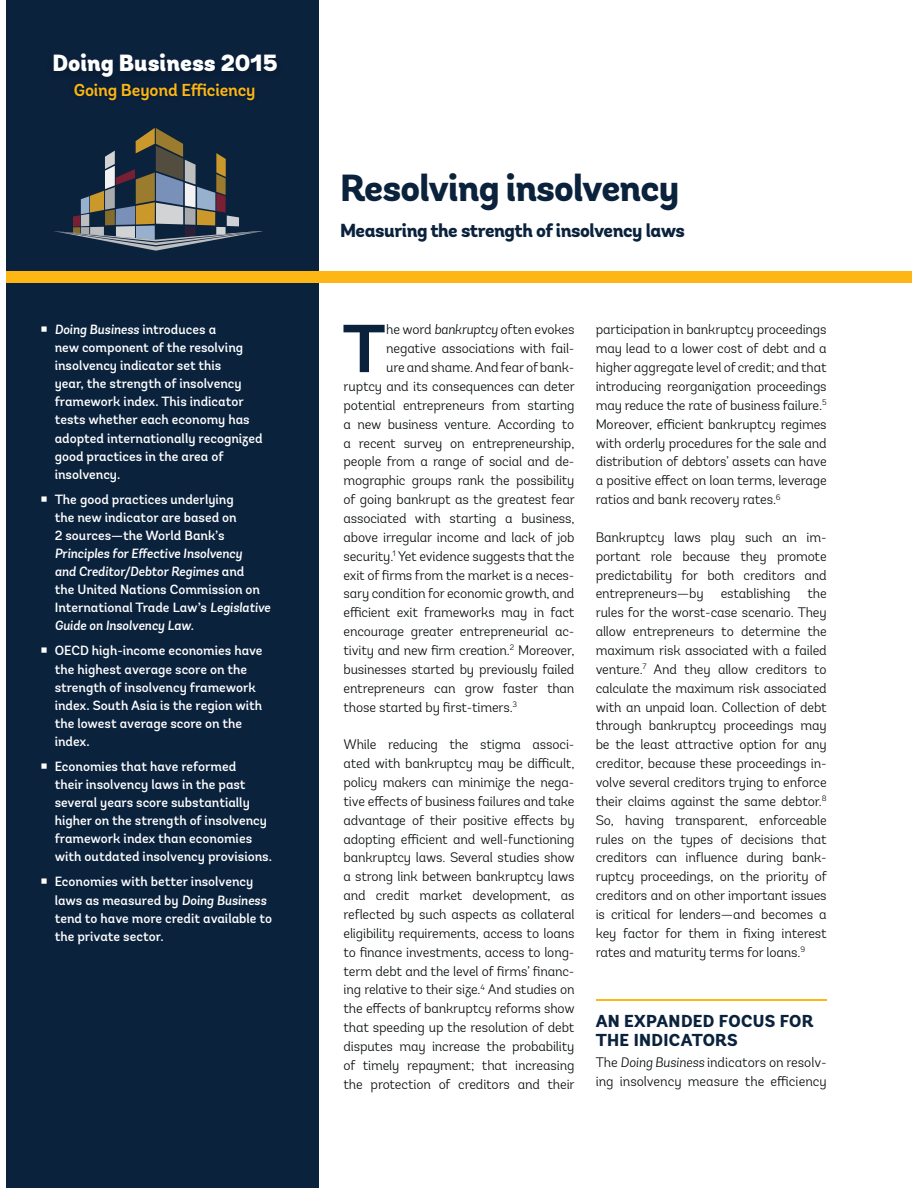
<style>
.page{position:relative;width:918px;height:1188px;background:#fff}
.page>*{position:absolute;margin:0;border:0;box-sizing:border-box;transform-origin:0 0}
.t1{font:700 67.65px "Andes";color:#0b223d}
.t2{font:800 37.65px "Andes";letter-spacing:-.025em;color:#0b223d}
.t3{font:900 23.4px "Andes";color:#fff}
.t4{font:800 18.9px "Andes";letter-spacing:-.025em;color:#0b223d}
.t5{font:800 17.25px/18.9px "Andes";letter-spacing:.02em;color:#0b223d}
.t6{font:600 17.25px "Andes";letter-spacing:-.01em;color:#fdb614}
.t7{font:300 13.8px/18.9px "Andes";letter-spacing:-.01em;color:#040809;text-align:justify}
.t8{font:500 13.35px/18px "Andes";color:#fff}
.t9{font:italic 500 13.35px/18px "Andes";color:#fff}
.s1{font-style:italic}
.s2{font-style:normal}
</style>
<div class="page">
<div style="left:6px;top:0;width:313px;height:1188px;background:#0b223d"></div>
<svg style="left:54px;top:128px;width:209px;height:123px"></svg>
<div style="left:6px;top:272px;width:906px;height:11px;background:#fdb614"></div>
<hr style="left:596px;top:999px;width:231px;height:2px;background:#fdb614">
<h3 class="t3" style="left:52px;top:48px;width:227px">Doing Business 2015</h3>
<p class="t6" style="left:74px;top:80px;width:183px">Going Beyond Efficiency</p>
<p class="t8" style="left:55px;top:321px;width:210px"><span class="s1">Doing Business</span> introduces a<br>new component of the resolving insolvency indicator set this<br>year, the strength of insolvency framework index. This indicator tests whether each economy has adopted internationally recognized good practices in the area of insolvency.</p>
<p class="t8" style="left:55px;top:490px;width:184px">The good practices underlying the new indicator are based on<br>2 sources—the World Bank’s</p>
<p class="t9" style="left:55px;top:544px;width:217px">Principles for Effective Insolvency<br>and Creditor/Debtor Regimes <span class="s2">and<br>the United Nations Commission on International Trade Law’s</span> Legislative Guide on Insolvency Law.</p>
<p class="t8" style="left:55px;top:642px;width:209px">OECD high-income economies have the highest average score on the strength of insolvency framework index. South Asia is the region with the lowest average score on the index.</p>
<p class="t8" style="left:55px;top:757px;width:219px">Economies that have reformed<br>their insolvency laws in the past several years score substantially higher on the strength of insolvency framework index than economies with outdated insolvency provisions.</p>
<p class="t8" style="left:55px;top:873px;width:219px">Economies with better insolvency laws as measured by <span class="s1">Doing Business </span>tend to have more credit available to the private sector.</p>
<h2 class="t2" style="left:340px;top:174px;width:341px">Resolving insolvency</h2>
<h3 class="t4" style="left:340px;top:224px;width:346px">Measuring the strength of insolvency laws</h3>
<h1 class="t1" style="left:343px;top:309px;width:44px">T</h1>
<p class="t7" style="left:386px;top:322px;width:190px">he word <span class="s1">bankruptcy</span> often evokes</p>
<p class="t7" style="left:386px;top:341px;width:190px">negative associations with fail-</p>
<p class="t7" style="left:386px;top:359px;width:190px">ure and shame. And fear of bank-</p>
<p class="t7" style="left:344px;top:378px;width:233px">ruptcy and its consequences can deter</p>
<p class="t7" style="left:344px;top:397px;width:233px">potential entrepreneurs from starting</p>
<p class="t7" style="left:344px;top:416px;width:232px">a new business venture. According to</p>
<p class="t7" style="left:344px;top:435px;width:232px">a recent survey on entrepreneurship,</p>
<p class="t7" style="left:344px;top:454px;width:233px">people from a range of social and de-</p>
<p class="t7" style="left:344px;top:472px;width:233px">mographic groups rank the possibility</p>
<p class="t7" style="left:344px;top:491px;width:233px">of going bankrupt as the greatest fear</p>
<p class="t7" style="left:344px;top:510px;width:233px">associated with starting a business,</p>
<p class="t7" style="left:344px;top:529px;width:233px">above irregular income and lack of job</p>
<p class="t7" style="left:344px;top:548px;width:233px">security.<sup>1</sup> Yet evidence suggests that the</p>
<p class="t7" style="left:344px;top:567px;width:232px">exit of firms from the market is a neces-</p>
<p class="t7" style="left:344px;top:586px;width:232px">sary condition for economic growth, and</p>
<p class="t7" style="left:344px;top:605px;width:232px">efficient exit frameworks may in fact</p>
<p class="t7" style="left:344px;top:623px;width:232px">encourage greater entrepreneurial ac-</p>
<p class="t7" style="left:344px;top:642px;width:232px">tivity and new firm creation.<sup>2</sup> Moreover,</p>
<p class="t7" style="left:343px;top:661px;width:232px">businesses started by previously failed</p>
<p class="t7" style="left:343px;top:680px;width:232px">entrepreneurs can grow faster than</p>
<p class="t7" style="left:343px;top:699px;width:175px">those started by first-timers.<sup>3</sup></p>
<p class="t7" style="left:343px;top:737px;width:233px">While reducing the stigma associ&shy;ated with bankruptcy may be difficult, policy makers can minimize the nega&shy;tive effects of business failures and take advantage of their positive effects by adopting efficient and well-functioning bankruptcy laws. Several studies show a strong link between bankruptcy laws and credit market development, as reflected by such aspects as collateral eligibility requirements, access to loans to finance investments, access to long&shy;term debt and the level of firms’ financ&shy;ing relative to their size.<sup>4</sup> And studies on the effects of bankruptcy reforms show that speeding up the resolution of debt disputes may increase the probability of timely repayment; that increasing the protection of creditors and their</p>
<p class="t7" style="left:596px;top:322px;width:233px">participation in bankruptcy proceedings may lead to a lower cost of debt and a higher aggregate level of credit; and that introducing reorganization proceedings may reduce the rate of business failure.<sup>5<br></sup>Moreover, efficient bankruptcy regimes with orderly procedures for the sale and distribution of debtors’ assets can have a positive effect on loan terms, leverage ratios and bank recovery rates.<sup>6</sup></p>
<p class="t7" style="left:596px;top:529px;width:233px">Bankruptcy laws play such an im&shy;portant role because they promote predictability for both creditors and entrepreneurs—by establishing the rules for the worst-case scenario. They allow entrepreneurs to determine the maximum risk associated with a failed venture.<sup>7</sup> And they allow creditors to calculate the maximum risk associated with an unpaid loan. Collection of debt through bankruptcy proceedings may be the least attractive option for any creditor, because these proceedings in&shy;volve several creditors trying to enforce their claims against the same debtor.<sup>8<br></sup>So, having transparent, enforceable rules on the types of decisions that creditors can influence during bank&shy;ruptcy proceedings, on the priority of creditors and on other important issues is critical for lenders—and becomes a key factor for them in fixing interest rates and maturity terms for loans.<sup>9</sup></p>
<p class="t5" style="left:596px;top:1014px;width:219px">AN EXPANDED FOCUS FOR<br>THE INDICATORS</p>
<p class="t7" style="left:596px;top:1055px;width:233px">The <span class="s1">Doing Business</span> indicators on resolv&shy;ing insolvency measure the efficiency</p>
</div>
